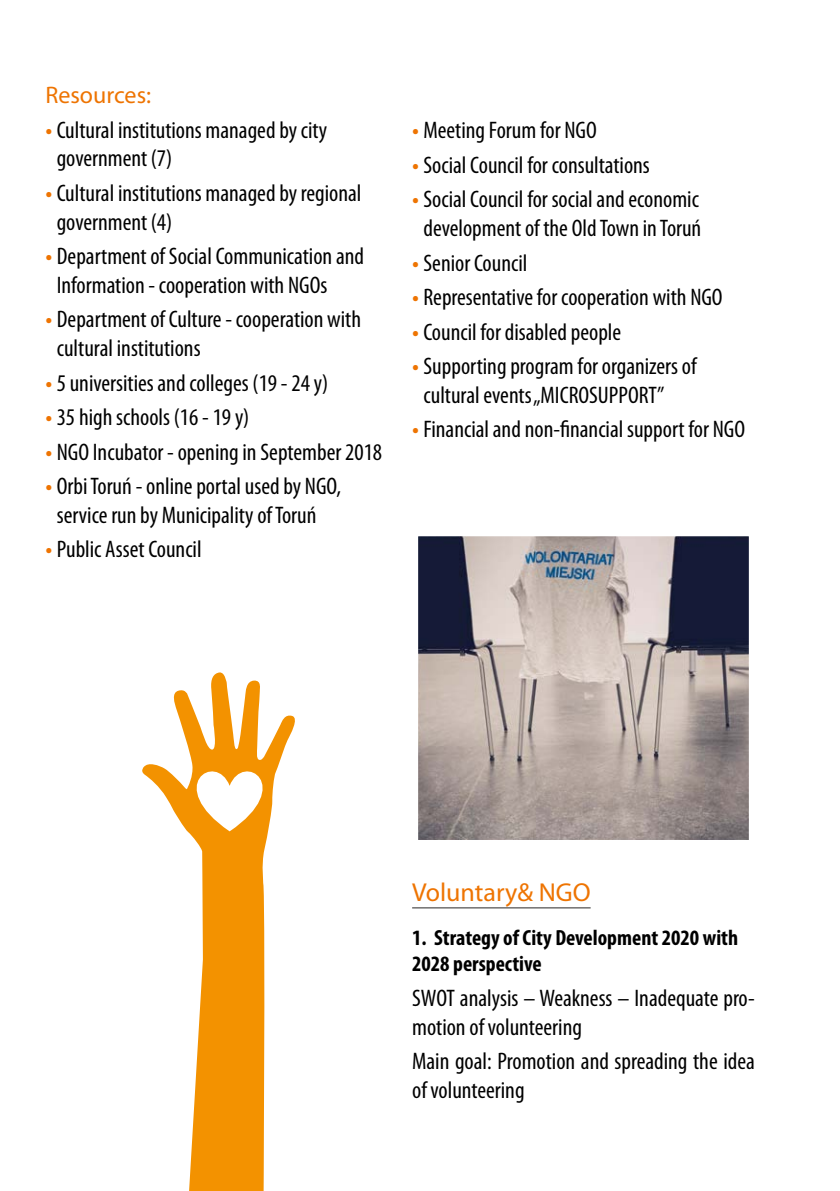
<style>
.page{position:relative;width:840px;height:1191px;background:#fff}
.page>*{position:absolute;margin:0;border:0;box-sizing:border-box;transform-origin:0 0}
.t1{font:26px "Myriad Pro";color:#ee7402}
.t2{font:condensed 24px/28.8px "Myriad Pro";color:#000}
.t3{font:24px "Myriad Pro";color:#ee7402}
.t4{font:700 condensed 22px/26.4px "Myriad Pro";color:#000}
.s1{font-weight:700;color:#ee7402}
</style>
<div class="page">
<hr style="left:412px;top:907px;width:178px;height:1px;background:#706f6f">
<svg style="left:142px;top:672px;width:153px;height:519px"></svg>
<svg style="left:163px;top:750px;width:132px;height:81px"></svg>
<img style="left:419px;top:537px;width:328px;height:302px">
<div style="left:412px;top:530px;width:342px;height:316px;border:6px solid #fff"></div>
<p class="t3" style="left:45px;top:80px;width:107px">Resources:</p>
<p class="t2" style="left:57px;top:115px;width:272px;text-indent:-11px"><span class="s1">•</span> Cultural institutions managed by city government (7)</p>
<p class="t2" style="left:57px;top:178px;width:306px;text-indent:-11px"><span class="s1">•</span> Cultural institutions managed by regional government (4)</p>
<p class="t2" style="left:57px;top:241px;width:309px;text-indent:-11px"><span class="s1">•</span> Department of Social Communication and<br>Information - cooperation with NGOs</p>
<p class="t2" style="left:57px;top:305px;width:306px;text-indent:-11px"><span class="s1">•</span> Department of Culture - cooperation with cultural institutions</p>
<p class="t2" style="left:45px;top:368px;width:284px"><span class="s1">•</span> 5 universities and colleges (19 - 24 y)</p>
<p class="t2" style="left:45px;top:402px;width:205px"><span class="s1">•</span> 35 high schools (16 - 19 y)</p>
<p class="t2" style="left:45px;top:437px;width:338px"><span class="s1">•</span> NGO Incubator - opening in September 2018</p>
<p class="t2" style="left:45px;top:471px;width:297px;text-align:center"><span class="s1">•</span> Orbi Toruń - online portal used by NGO, service run by Municipality of Toruń</p>
<p class="t2" style="left:45px;top:535px;width:158px"><span class="s1">•</span> Public Asset Council</p>
<p class="t2" style="left:412px;top:116px;width:186px"><span class="s1">•</span> Meeting Forum for NGO</p>
<p class="t2" style="left:412px;top:150px;width:239px"><span class="s1">•</span> Social Council for consultations</p>
<p class="t2" style="left:412px;top:185px;width:290px;text-align:center"><span class="s1">•</span> Social Council for social and economic development of the Old Town in Toruń</p>
<p class="t2" style="left:412px;top:248px;width:117px"><span class="s1">•</span> Senior Council</p>
<p class="t2" style="left:412px;top:282px;width:312px"><span class="s1">•</span> Representative for cooperation with NGO</p>
<p class="t2" style="left:412px;top:317px;width:210px"><span class="s1">•</span> Council for disabled people</p>
<p class="t2" style="left:423px;top:351px;width:274px;text-indent:-11px"><span class="s1">•</span> Supporting program for organizers of cultural events „MICROSUPPORT”</p>
<p class="t2" style="left:412px;top:415px;width:334px"><span class="s1">•</span> Financial and non-financial support for NGO</p>
<p class="t1" style="left:412px;top:876px;width:180px">Voluntary&amp; NGO</p>
<p class="t4" style="left:412px;top:923px;width:327px">1. Strategy of City Development 2020 with<br>2028 perspective</p>
<p class="t2" style="left:412px;top:983px;width:344px">SWOT analysis – Weakness – Inadequate pro&shy;motion of volunteering</p>
<p class="t2" style="left:412px;top:1046px;width:344px">Main goal: Promotion and spreading the idea of volunteering</p>
</div>
